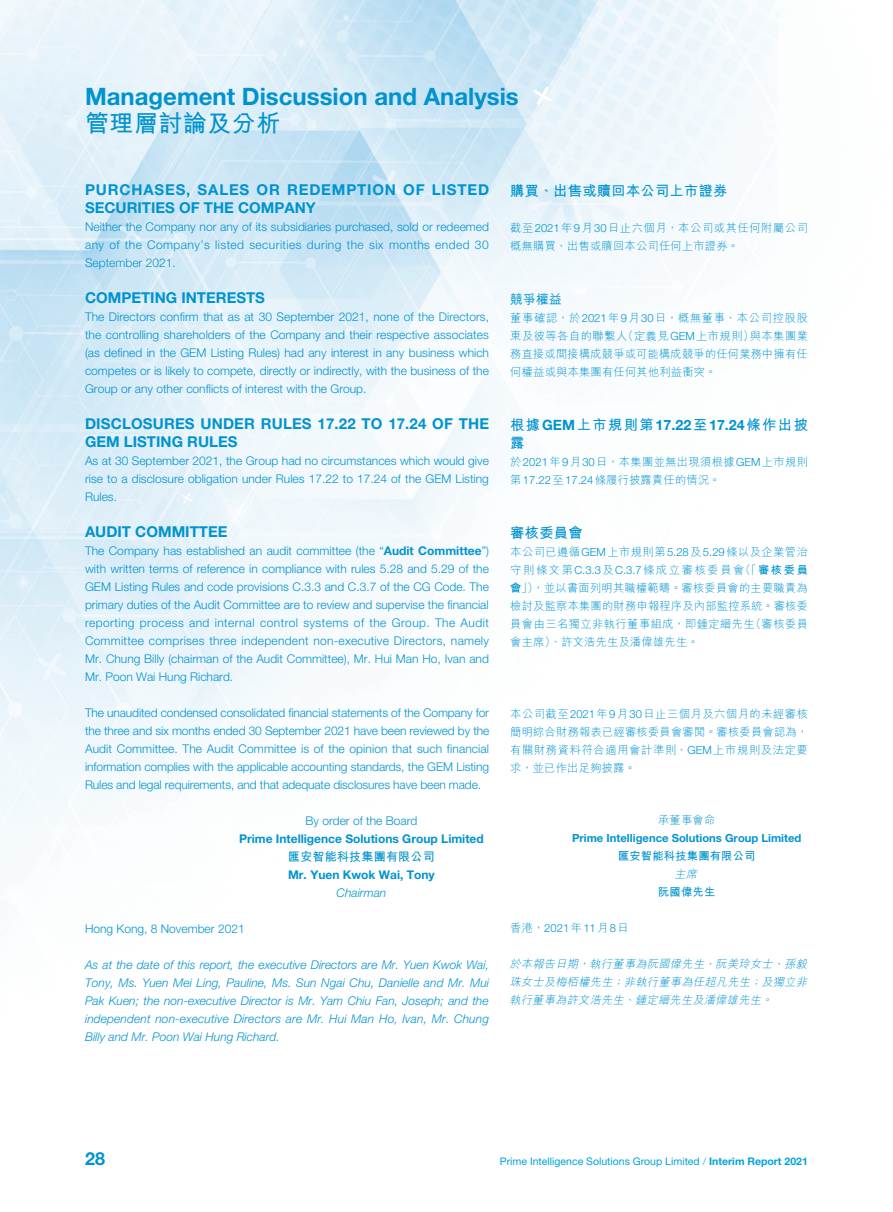
<style>
.page{position:relative;width:893px;height:1212px;background:#fff}
.page>*{position:absolute;margin:0;border:0;box-sizing:border-box;transform-origin:0 0}
.t1{font:700 24px "Helvetica Neue LT Std";color:#0093d0}
.t2{font:700 24px "M Hei HK";letter-spacing:.02em;color:#0093d0}
.t3{font:700 18px "Helvetica Neue LT Std";color:#0093d0}
._01_H1_E{font:700 15px/18px "Helvetica Neue LT Std";color:#0093d0}
._01_H1_E-2{font:700 15px/18px "Helvetica Neue LT Std";letter-spacing:.055em;color:#0093d0}
._001_H1_C{font:700 14.25px/18px "M Hei HK";letter-spacing:.02em;color:#0093d0}
._002_H2_C{font:500 12.75px "M Hei HK";color:#0093d0}
._00_txt_E{font:300 12px/18px "Helvetica Neue LT Std";color:#0093d0;text-align:justify}
._00_txt_E-2{font:italic 300 12px/18px "Helvetica Neue LT Std";color:#0093d0;text-align:justify}
._00_txt_E-3{font:700 12px "Helvetica Neue LT Std";color:#0093d0}
._00_txt_E-4{font:700 12px "M Hei HK";letter-spacing:.02em;color:#0093d0}
._000_txt_C{font:300 11.25px/18px "M Hei HK";letter-spacing:.02em;color:#0093d0;text-align:justify}
._000_txt_C-2{font:italic 300 11.25px/18px "M Hei HK";color:#0093d0;text-align:justify}
._000_txt_C-3{font:700 11.25px "Helvetica Neue LT Std";color:#0093d0}
._000_txt_C-4{font:700 11.25px "M Hei HK";letter-spacing:.02em;color:#0093d0}
._000_txt_C-5{font:300 11.25px "Helvetica Neue LT Std";color:#0093d0}
.t4{font:10.5px "Helvetica Neue LT Std";color:#00a3d9}
.s1{font-weight:700}
.s2{font-family:"Helvetica Neue LT Std"}
.s3{font-family:"M Hei HK"}
.s4{font-weight:300}
</style>
<div class="page">
<img style="left:0;top:0;width:778px;height:855px">
<h1 class="t1" style="left:85px;top:82px;width:435px">Management Discussion and Analysis</h1>
<h1 class="t2" style="left:85px;top:106px;width:197px">管理層討論及分析</h1>
<p class="_01_H1_E-2" style="left:85px;top:181px;width:406px">PURCHASES, SALES OR REDEMPTION OF LISTED<br>SECURITIES OF THE COMPANY</p>
<p class="_00_txt_E" style="left:85px;top:218px;width:405px">Neither the Company nor any of its subsidiaries purchased, sold or redeemed any of the Company’s listed securities during the six months ended 30<br>September 2021.</p>
<p class="_01_H1_E" style="left:85px;top:289px;width:181px">COMPETING INTERESTS</p>
<p class="_00_txt_E" style="left:85px;top:308px;width:406px">The Directors confirm that as at 30 September 2021, none of the Directors, the controlling shareholders of the Company and their respective associates (as defined in the GEM Listing Rules) had any interest in any business which competes or is likely to compete, directly or indirectly, with the business of the Group or any other conflicts of interest with the Group.</p>
<p class="_01_H1_E" style="left:85px;top:415px;width:406px">DISCLOSURES UNDER RULES 17.22 TO 17.24 OF THE<br>GEM LISTING RULES</p>
<p class="_00_txt_E" style="left:85px;top:452px;width:405px">As at 30 September 2021, the Group had no circumstances which would give rise to a disclosure obligation under Rules 17.22 to 17.24 of the GEM Listing Rules.</p>
<p class="_01_H1_E" style="left:85px;top:523px;width:144px">AUDIT COMMITTEE</p>
<p class="_00_txt_E" style="left:85px;top:542px;width:405px">The Company has established an audit committee (the “<span class="s1">Audit Committee</span>”) with written terms of reference in compliance with rules 5.28 and 5.29 of the GEM Listing Rules and code provisions C.3.3 and C.3.7 of the CG Code. The primary duties of the Audit Committee are to review and supervise the financial reporting process and internal control systems of the Group. The Audit Committee comprises three independent non-executive Directors, namely Mr. Chung Billy (chairman of the Audit Committee), Mr. Hui Man Ho, Ivan and Mr. Poon Wai Hung Richard.</p>
<p class="_00_txt_E" style="left:85px;top:704px;width:406px">The unaudited condensed consolidated financial statements of the Company for the three and six months ended 30 September 2021 have been reviewed by the Audit Committee. The Audit Committee is of the opinion that such financial information complies with the applicable accounting standards, the GEM Listing Rules and legal requirements, and that adequate disclosures have been made.</p>
<p class="_00_txt_E" style="left:305px;top:812px;width:113px">By order of the Board</p>
<p class="_00_txt_E-3" style="left:239px;top:832px;width:246px">Prime Intelligence Solutions Group Limited</p>
<p class="_00_txt_E-4" style="left:288px;top:848px;width:148px">匯安智能科技集團有限公司</p>
<p class="_00_txt_E-3" style="left:288px;top:868px;width:148px">Mr. Yuen Kwok Wai, Tony</p>
<p class="_00_txt_E-2" style="left:337px;top:884px;width:51px">Chairman</p>
<p class="_00_txt_E" style="left:85px;top:920px;width:161px">Hong Kong, 8 November 2021</p>
<p class="_00_txt_E-2" style="left:85px;top:956px;width:406px">As at the date of this report, the executive Directors are Mr. Yuen Kwok Wai, Tony, Ms. Yuen Mei Ling, Pauline, Ms. Sun Ngai Chu, Danielle and Mr. Mui Pak Kuen; the non-executive Director is Mr. Yam Chiu Fan, Joseph; and the independent non-executive Directors are Mr. Hui Man Ho, Ivan, Mr. Chung Billy and Mr. Poon Wai Hung Richard.</p>
<p class="_001_H1_C" style="left:510px;top:180px;width:219px">購買、出售或贖回本公司上市證券</p>
<p class="_000_txt_C" style="left:510px;top:218px;width:299px">截至<span class="s2">2021</span>年<span class="s2">9</span>月<span class="s2">30</span>日止六個月，本公司或其任何附屬公司概無購買、出售或贖回本公司任何上市證券。</p>
<p class="_002_H2_C" style="left:510px;top:290px;width:53px">競爭權益</p>
<p class="_000_txt_C" style="left:510px;top:308px;width:299px">董事確認，於<span class="s2">2021</span>年<span class="s2">9</span>月<span class="s2">30</span>日，概無董事、本公司控股股東及彼等各自的聯繫人（定義見<span class="s2">GEM</span>上市規則）與本集團業務直接或間接構成競爭或可能構成競爭的任何業務中擁有任何權益或與本集團有任何其他利益衝突。</p>
<p class="_001_H1_C" style="left:510px;top:414px;width:299px">根據<span class="s2">GEM</span>上市規則第<span class="s2">17.22</span>至<span class="s2">17.24</span>條作出披露</p>
<p class="_000_txt_C" style="left:510px;top:452px;width:299px">於<span class="s2">2021</span>年<span class="s2">9</span>月<span class="s2">30</span>日，本集團並無出現須根據<span class="s2">GEM</span>上巿規則第<span class="s2">17.22</span>至<span class="s2">17.24</span>條履行披露責任的情況。</p>
<p class="_001_H1_C" style="left:510px;top:522px;width:74px">審核委員會</p>
<p class="_000_txt_C" style="left:510px;top:542px;width:299px">本公司已遵循<span class="s2">GEM</span>上市規則第<span class="s2">5.28</span>及<span class="s2">5.29</span>條以及企業管治守則條文第<span class="s2">C.3.3</span>及<span class="s2">C.3.7</span>條成立審核委員會（「<span class="s1">審核委員會</span>」），並以書面列明其職權範疇。審核委員會的主要職責為檢討及監察本集團的財務申報程序及內部監控系統。審核委員會由三名獨立非執行董事組成，即鍾定縉先生（審核委員會主席）、許文浩先生及潘偉雄先生。</p>
<p class="_000_txt_C" style="left:510px;top:704px;width:299px">本公司截至<span class="s2">2021</span>年<span class="s2">9</span>月<span class="s2">30</span>日止三個月及六個月的未經審核簡明綜合財務報表已經審核委員會審閱。審核委員會認為，有關財務資料符合適用會計準則、<span class="s2">GEM</span>上市規則及法定要求，並已作出足夠披露。</p>
<p class="_000_txt_C" style="left:658px;top:811px;width:59px">承董事會命</p>
<p class="_000_txt_C-3" style="left:572px;top:831px;width:231px">Prime Intelligence Solutions Group Limited</p>
<p class="_000_txt_C-4" style="left:618px;top:848px;width:139px">匯安智能科技集團有限公司</p>
<p class="_000_txt_C-2" style="left:674px;top:865px;width:27px">主席</p>
<p class="_000_txt_C-4" style="left:658px;top:884px;width:59px">阮國偉先生</p>
<p class="_000_txt_C-5" style="left:510px;top:921px;width:120px"><span class="s3">香港，</span>2021<span class="s3">年</span>11<span class="s3">月</span>8<span class="s3">日</span></p>
<p class="_000_txt_C-2" style="left:509px;top:955px;width:302px">於本報告日期，執行董事為阮國偉先生、阮美玲女士、孫毅珠女士及梅栢權先生；非執行董事為任超凡先生；及獨立非執行董事為許文浩先生、鍾定縉先生及潘偉雄先生。</p>
<h2 class="t3" style="left:85px;top:1148px;width:22px">28</h2>
<p class="t4" style="left:500px;top:1155px;width:310px">Prime Intelligence Solutions Group Limited <span class="s4">/</span> <span class="s1">Interim Report 2021</span></p>
</div>
